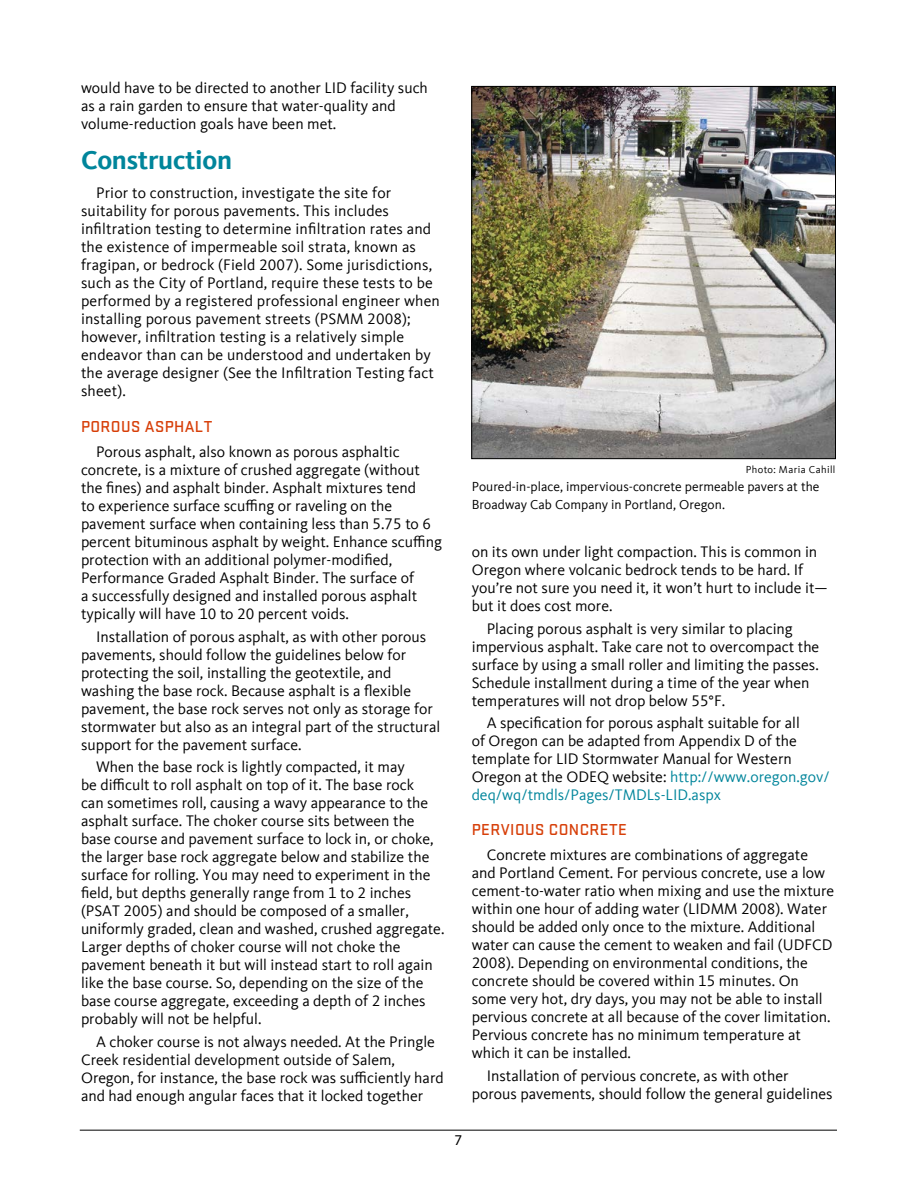
<style>
.page{position:relative;width:918px;height:1188px;background:#fff}
.page>*{position:absolute;margin:0;border:0;box-sizing:border-box;transform-origin:0 0}
.Subhead_level_2{font:700 27px "Kievit Offc";letter-spacing:-.01em;color:#00859b}
.subhead_level_three{font:500 16.5px "Stratum 2";letter-spacing:.025em;color:#d73f09}
.Body{font:15.75px/18px "Kievit Offc";color:#000}
.t1{font:15px "Myriad Pro";color:#000}
.t2{font:13.5px/18px "Kievit Offc";color:#000}
.t3{font:10.5px "Kievit Offc";letter-spacing:.035em;color:#000}
.s1{color:#00859b}
</style>
<div class="page">
<img style="left:473px;top:88px;width:361px;height:369px">
<div style="left:471px;top:86px;width:365px;height:373px;border:1px solid #000"></div>
<hr style="left:80px;top:1130px;width:757px;height:1px;background:#000">
<p class="Body" style="left:81px;top:79px;width:348px">would have to be directed to another LID facility such as a rain garden to ensure that water-quality and volume-reduction goals have been met.</p>
<h2 class="Subhead_level_2" style="left:81px;top:145px;width:153px">Construction</h2>
<p class="Body" style="left:81px;top:184px;width:360px;text-indent:15px">Prior to construction, investigate the site for suitability for porous pavements. This includes infiltration testing to determine infiltration rates and the existence of impermeable soil strata, known as fragipan, or bedrock (Field 2007). Some jurisdictions, such as the City of Portland, require these tests to be performed by a registered professional engineer when installing porous pavement streets (PSMM 2008); however, infiltration testing is a relatively simple endeavor than can be understood and undertaken by the average designer (See the Infiltration Testing fact sheet).</p>
<h3 class="subhead_level_three" style="left:81px;top:415px;width:133px">POROUS ASPHALT</h3>
<p class="Body" style="left:81px;top:443px;width:363px;text-indent:15px">Porous asphalt, also known as porous asphaltic concrete, is a mixture of crushed aggregate (without the fines) and asphalt binder. Asphalt mixtures tend<br>to experience surface scuffing or raveling on the pavement surface when containing less than 5.75 to 6 percent bituminous asphalt by weight. Enhance scuffing protection with an additional polymer-modified, Performance Graded Asphalt Binder. The surface of<br>a successfully designed and installed porous asphalt typically will have 10 to 20 percent voids.</p>
<p class="Body" style="left:81px;top:628px;width:361px;text-indent:15px">Installation of porous asphalt, as with other porous pavements, should follow the guidelines below for protecting the soil, installing the geotextile, and washing the base rock. Because asphalt is a flexible pavement, the base rock serves not only as storage for stormwater but also as an integral part of the structural support for the pavement surface.</p>
<p class="Body" style="left:81px;top:758px;width:365px;text-indent:15px">When the base rock is lightly compacted, it may<br>be difficult to roll asphalt on top of it. The base rock<br>can sometimes roll, causing a wavy appearance to the asphalt surface. The choker course sits between the base course and pavement surface to lock in, or choke, the larger base rock aggregate below and stabilize the surface for rolling. You may need to experiment in the field, but depths generally range from 1 to 2 inches (PSAT 2005) and should be composed of a smaller, uniformly graded, clean and washed, crushed aggregate.<br>Larger depths of choker course will not choke the pavement beneath it but will instead start to roll again like the base course. So, depending on the size of the base course aggregate, exceeding a depth of 2 inches probably will not be helpful.</p>
<p class="Body" style="left:81px;top:1033px;width:364px;text-indent:15px">A choker course is not always needed. At the Pringle Creek residential development outside of Salem, Oregon, for instance, the base rock was sufficiently hard and had enough angular faces that it locked together</p>
<p class="t3" style="left:746px;top:464px;width:91px">Photo: Maria Cahill</p>
<p class="t2" style="left:472px;top:478px;width:349px">Poured-in-place, impervious-concrete permeable pavers at the<br>Broadway Cab Company in Portland, Oregon.</p>
<p class="Body" style="left:472px;top:543px;width:357px">on its own under light compaction. This is common in Oregon where volcanic bedrock tends to be hard. If you’re not sure you need it, it won’t hurt to include it— but it does cost more.</p>
<p class="Body" style="left:472px;top:620px;width:349px;text-indent:15px">Placing porous asphalt is very similar to placing impervious asphalt. Take care not to overcompact the surface by using a small roller and limiting the passes.<br>Schedule installment during a time of the year when temperatures will not drop below 55°F.</p>
<p class="Body" style="left:472px;top:714px;width:359px;text-indent:15px">A specification for porous asphalt suitable for all<br>of Oregon can be adapted from Appendix D of the template for LID Stormwater Manual for Western Oregon at the ODEQ website: <span class="s1">http://www.oregon.gov/ deq/wq/tmdls/Pages/TMDLs-LID.aspx</span></p>
<h3 class="subhead_level_three" style="left:472px;top:818px;width:157px">PERVIOUS CONCRETE</h3>
<p class="Body" style="left:472px;top:846px;width:364px;text-indent:15px">Concrete mixtures are combinations of aggregate and Portland Cement. For pervious concrete, use a low cement-to-water ratio when mixing and use the mixture within one hour of adding water (LIDMM 2008). Water should be added only once to the mixture. Additional water can cause the cement to weaken and fail (UDFCD 2008). Depending on environmental conditions, the concrete should be covered within 15 minutes. On some very hot, dry days, you may not be able to install pervious concrete at all because of the cover limitation.<br>Pervious concrete has no minimum temperature at which it can be installed.</p>
<p class="Body" style="left:472px;top:1067px;width:362px;text-indent:15px">Installation of pervious concrete, as with other porous pavements, should follow the general guidelines</p>
<p class="t1" style="left:455px;top:1131px;width:9px">7</p>
</div>
